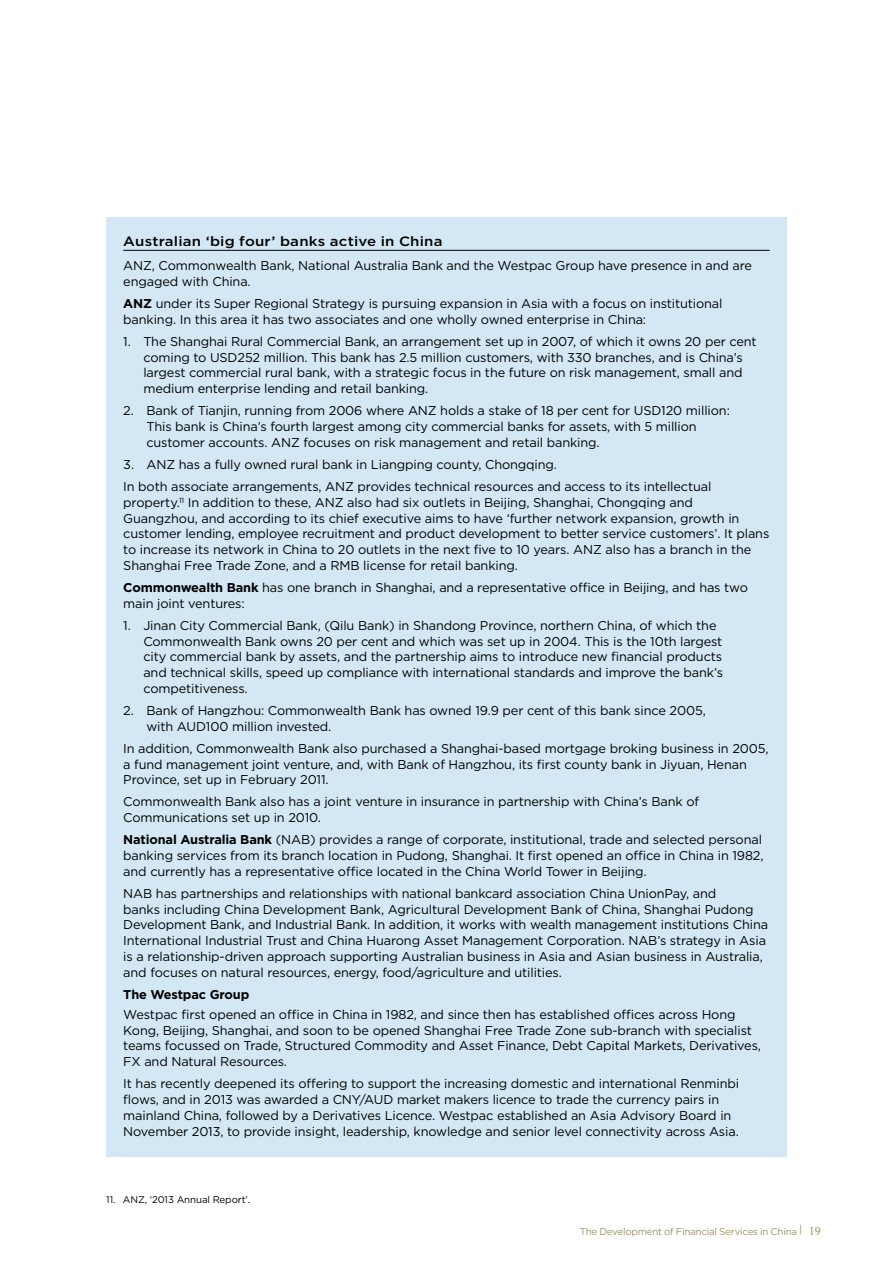
<style>
.page{position:relative;width:893px;height:1263px;background:#fff}
.page>*{position:absolute;margin:0;border:0;box-sizing:border-box;transform-origin:0 0}
.t1{font:500 13.5px "Gotham";letter-spacing:.01em;color:#000;scale:1.11 1}
.t2{font:12.75px/15.8px "Gotham";letter-spacing:-.01em;color:#000}
.t3{font:700 12.75px "Gotham";letter-spacing:-.01em;color:#000}
.t4{font:9.75px "Gotham";letter-spacing:-.02em;color:#a39161}
.t5{font:9.75px "Gotham";letter-spacing:-.01em;color:#000}
.s1{font-weight:700}
.s2{font-family:"Times New Roman";font-size:12px}
</style>
<div class="page">
<div style="left:106px;top:217px;width:681px;height:940px;background:#d3e8f4"></div>
<hr style="left:123px;top:250px;width:647px;height:1px;background:#000">
<p class="t1" style="left:123px;top:232px;width:289px">Australian ‘big four’ banks active in China</p>
<p class="t2" style="left:123px;top:257px;width:630px">ANZ, Commonwealth Bank, National Australia Bank and the Westpac Group have presence in and are engaged with China.</p>
<p class="t2" style="left:123px;top:295px;width:601px"><span class="s1">ANZ</span> under its Super Regional Strategy is pursuing expansion in Asia with a focus on institutional banking. In this area it has two associates and one wholly owned enterprise in China:</p>
<p class="t2" style="left:143px;top:333px;width:615px;text-indent:-20px">1. The Shanghai Rural Commercial Bank, an arrangement set up in 2007, of which it owns 20 per cent coming to USD252 million. This bank has 2.5 million customers, with 330 branches, and is China’s largest commercial rural bank, with a strategic focus in the future on risk management, small and medium enterprise lending and retail banking.</p>
<p class="t2" style="left:146px;top:403px;width:585px;text-indent:-23px">2. Bank of Tianjin, running from 2006 where ANZ holds a stake of 18 per cent for USD120 million:<br>This bank is China’s fourth largest among city commercial banks for assets, with 5 million customer accounts. ANZ focuses on risk management and retail banking.</p>
<p class="t2" style="left:123px;top:453px;width:590px;line-height:22.2px">3. ANZ has a fully owned rural bank in Liangping county, Chongqing.<br>In both associate arrangements, ANZ provides technical resources and access to its intellectual</p>
<p class="t2" style="left:123px;top:494px;width:648px">property.<sup>11</sup> In addition to these, ANZ also had six outlets in Beijing, Shanghai, Chongqing and Guangzhou, and according to its chief executive aims to have ‘further network expansion, growth in customer lending, employee recruitment and product development to better service customers’. It plans to increase its network in China to 20 outlets in the next five to 10 years. ANZ also has a branch in the Shanghai Free Trade Zone, and a RMB license for retail banking.</p>
<p class="t2" style="left:123px;top:579px;width:626px"><span class="s1">Commonwealth Bank</span> has one branch in Shanghai, and a representative office in Beijing, and has two main joint ventures:</p>
<p class="t2" style="left:143px;top:617px;width:581px;text-indent:-20px">1. Jinan City Commercial Bank, (Qilu Bank) in Shandong Province, northern China, of which the Commonwealth Bank owns 20 per cent and which was set up in 2004. This is the 10th largest city commercial bank by assets, and the partnership aims to introduce new financial products and technical skills, speed up compliance with international standards and improve the bank’s competitiveness.</p>
<p class="t2" style="left:146px;top:702px;width:561px;text-indent:-23px">2. Bank of Hangzhou: Commonwealth Bank has owned 19.9 per cent of this bank since 2005, with AUD100 million invested.</p>
<p class="t2" style="left:123px;top:740px;width:647px">In addition, Commonwealth Bank also purchased a Shanghai-based mortgage broking business in 2005, a fund management joint venture, and, with Bank of Hangzhou, its first county bank in Jiyuan, Henan<br>Province, set up in February 2011.</p>
<p class="t2" style="left:123px;top:794px;width:577px">Commonwealth Bank also has a joint venture in insurance in partnership with China’s Bank of<br>Communications set up in 2010.</p>
<p class="t2" style="left:123px;top:832px;width:642px;text-align:justify"><span class="s1">National Australia Bank</span> (NAB) provides a range of corporate, institutional, trade and selected personal banking services from its branch location in Pudong, Shanghai. It first opened an office in China in 1982, and currently has a representative office located in the China World Tower in Beijing.</p>
<p class="t2" style="left:123px;top:885px;width:646px">NAB has partnerships and relationships with national bankcard association China UnionPay, and<br>banks including China Development Bank, Agricultural Development Bank of China, Shanghai Pudong Development Bank, and Industrial Bank. In addition, it works with wealth management institutions China International Industrial Trust and China Huarong Asset Management Corporation. NAB’s strategy in Asia is a relationship-driven approach supporting Australian business in Asia and Asian business in Australia, and focuses on natural resources, energy, food/agriculture and utilities.</p>
<p class="t3" style="left:123px;top:986px;width:128px">The Westpac Group</p>
<p class="t2" style="left:123px;top:1006px;width:639px">Westpac first opened an office in China in 1982, and since then has established offices across Hong Kong, Beijing, Shanghai, and soon to be opened Shanghai Free Trade Zone sub-branch with specialist teams focussed on Trade, Structured Commodity and Asset Finance, Debt Capital Markets, Derivatives, FX and Natural Resources.</p>
<p class="t2" style="left:123px;top:1075px;width:617px">It has recently deepened its offering to support the increasing domestic and international Renminbi flows, and in 2013 was awarded a CNY/AUD market makers licence to trade the currency pairs in mainland China, followed by a Derivatives Licence. Westpac established an Asia Advisory Board in November 2013, to provide insight, leadership, knowledge and senior level connectivity across Asia.</p>
<p class="t5" style="left:106px;top:1194px;width:145px">11. ANZ, ‘2013 Annual Report’.</p>
<p class="t4" style="left:580px;top:1225px;width:243px">The Development of Financial Services in China <sup>|</sup> <span class="s2">19</span></p>
</div>
